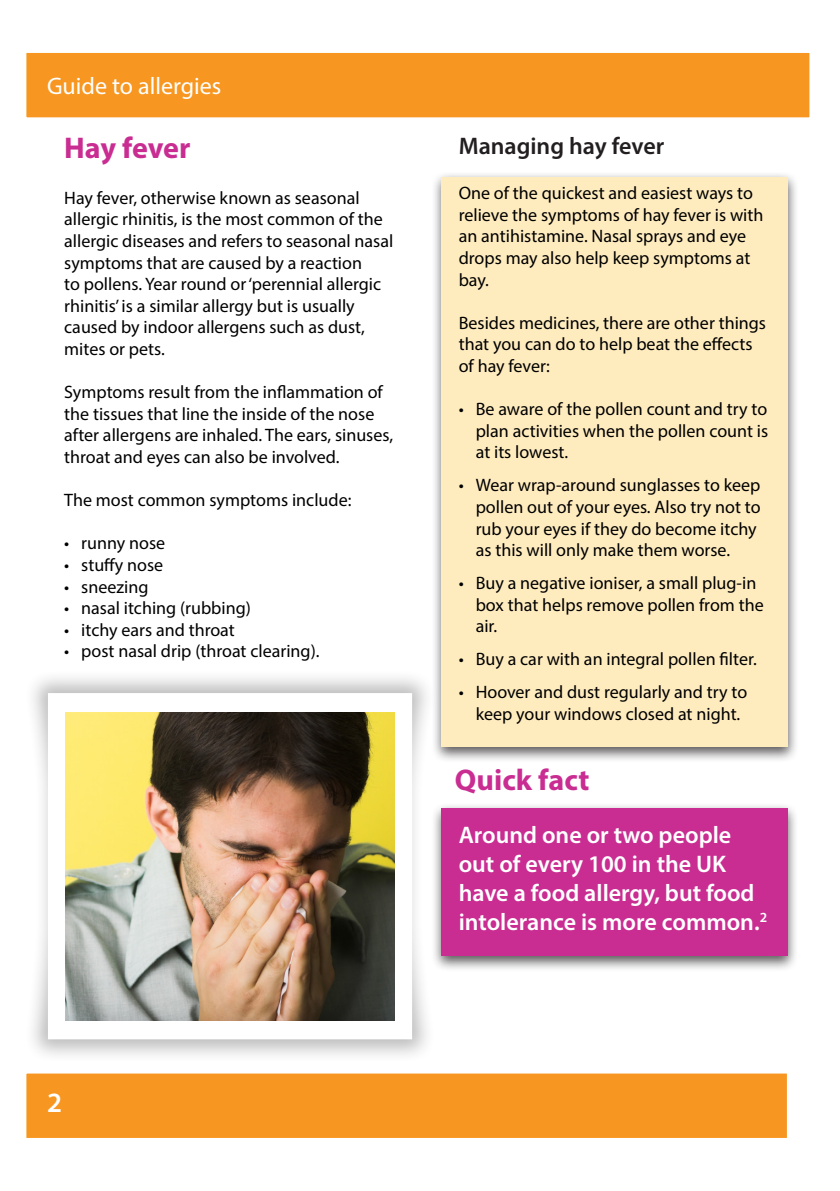
<style>
.page{position:relative;width:840px;height:1191px;background:#fff}
.page>*{position:absolute;margin:0;border:0;box-sizing:border-box;transform-origin:0 0}
.t1{font:700 30px "Myriad Pro";color:#c92d92}
.t2{font:600 28px "Myriad Pro";color:#fff}
.t3{font:600 24px/28.8px "Myriad Pro";color:#fff}
.t4{font:24px "Myriad Pro";color:#fff}
.t5{font:600 24px "Myriad Pro";color:#231f20}
.t6{font:18px/21.6px "Myriad Pro";color:#000}
</style>
<div class="page">
<div style="left:24px;top:1071px;width:764px;height:69px;background:#f79721;border:2px solid #fff"></div>
<div style="left:24px;top:51px;width:787px;height:68px;background:#f79721;border:2px solid #fff"></div>
<div style="left:22px;top:667px;width:410px;height:394px;background:#231f20;opacity:.3"></div>
<div style="left:48px;top:693px;width:364px;height:346px;background:#fff"></div>
<div style="left:430px;top:172px;width:368px;height:591px;background:#231f20;opacity:.75"></div>
<div style="left:441px;top:177px;width:346px;height:569px;background:#feebbe"></div>
<img style="left:65px;top:712px;width:329px;height:308px">
<div style="left:430px;top:802px;width:368px;height:170px;background:#231f20;opacity:.75"></div>
<div style="left:441px;top:807px;width:346px;height:148px;background:#c92d92"></div>
<h3 class="t4" style="left:47px;top:71px;width:176px">Guide to allergies</h3>
<p class="t1" style="left:64px;top:128px;width:128px">Hay fever</p>
<p class="t6" style="left:64px;top:187px;width:330px">Hay fever, otherwise known as seasonal allergic rhinitis, is the most common of the allergic diseases and refers to seasonal nasal symptoms that are caused by a reaction<br>to pollens. Year round or ‘perennial allergic rhinitis’ is a similar allergy but is usually caused by indoor allergens such as dust, mites or pets.</p>
<p class="t6" style="left:64px;top:381px;width:330px">Symptoms result from the inflammation of the tissues that line the inside of the nose after allergens are inhaled. The ears, sinuses, throat and eyes can also be involved.</p>
<p class="t6" style="left:64px;top:489px;width:288px">The most common symptoms include:</p>
<p class="t6" style="left:64px;top:532px;width:102px">• runny nose</p>
<p class="t6" style="left:64px;top:554px;width:100px">• stuffy nose</p>
<p class="t6" style="left:64px;top:575px;width:86px">• sneezing</p>
<p class="t6" style="left:64px;top:597px;width:188px">• nasal itching (rubbing)</p>
<p class="t6" style="left:64px;top:619px;width:172px">• itchy ears and throat</p>
<p class="t6" style="left:64px;top:640px;width:257px">• post nasal drip (throat clearing).</p>
<p class="t5" style="left:458px;top:130px;width:207px">Managing hay fever</p>
<p class="t6" style="left:458px;top:182px;width:306px">One of the quickest and easiest ways to relieve the symptoms of hay fever is with an antihistamine. Nasal sprays and eye drops may also help keep symptoms at bay.</p>
<p class="t6" style="left:458px;top:312px;width:309px">Besides medicines, there are other things that you can do to help beat the effects of hay fever:</p>
<p class="t6" style="left:475px;top:398px;width:294px;text-align:justify;text-indent:-17px">• Be aware of the pollen count and try to plan activities when the pollen count is at its lowest.</p>
<p class="t6" style="left:475px;top:474px;width:286px;text-indent:-17px">• Wear wrap-around sunglasses to keep pollen out of your eyes. Also try not to rub your eyes if they do become itchy as this will only make them worse.</p>
<p class="t6" style="left:475px;top:572px;width:289px;text-indent:-17px">• Buy a negative ioniser, a small plug-in box that helps remove pollen from the air.</p>
<p class="t6" style="left:458px;top:648px;width:299px">• Buy a car with an integral pollen filter.</p>
<p class="t6" style="left:458px;top:681px;width:290px;text-align:center">• Hoover and dust regularly and try to keep your windows closed at night.</p>
<p class="t1" style="left:454px;top:760px;width:136px">Quick fact</p>
<p class="t3" style="left:458px;top:820px;width:310px">Around one or two people out of every 100 in the UK have a food allergy, but food intolerance is more common.<sup>2</sup></p>
<p class="t2" style="left:47px;top:1084px;width:17px">2</p>
</div>
